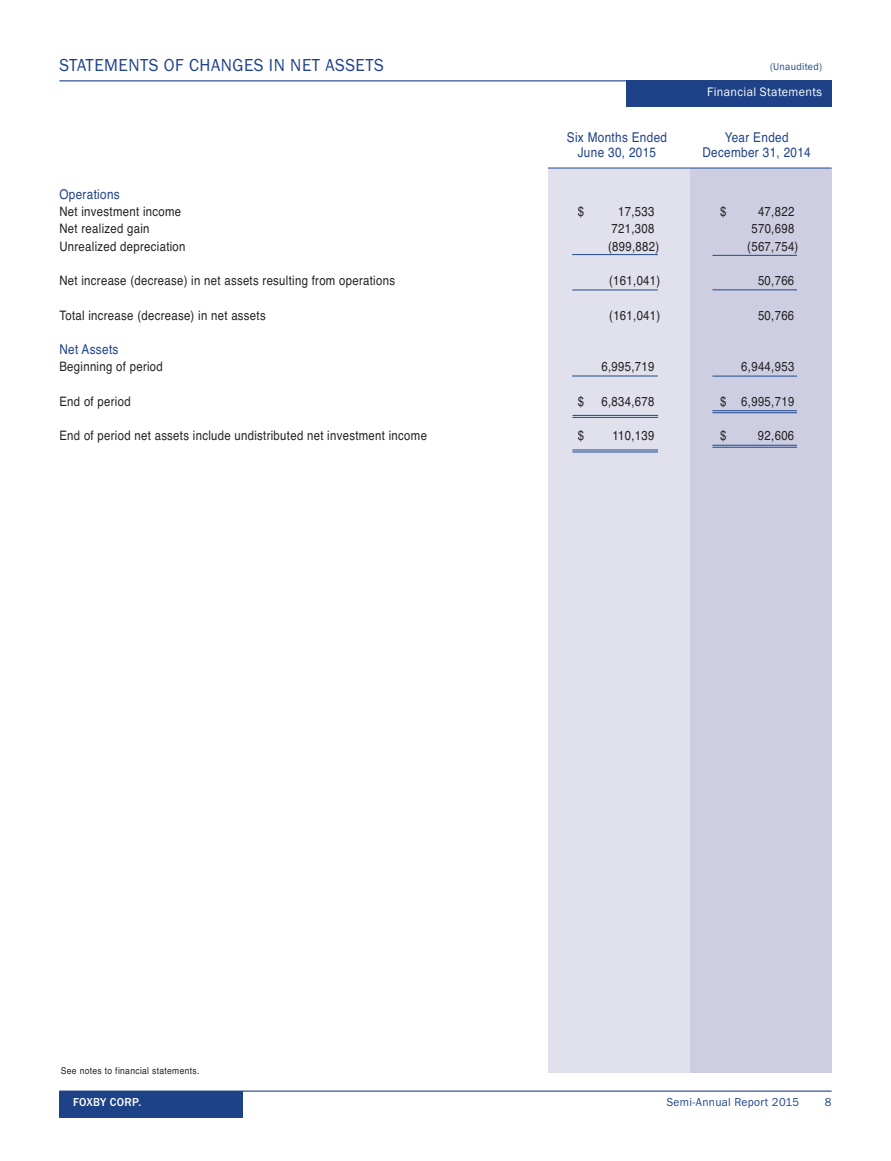
<style>
.page{position:relative;width:891px;height:1161px;background:#fff}
.page>*{position:absolute;margin:0;border:0;box-sizing:border-box;transform-origin:0 0}
.t1{font:18px "Franklin Gothic";letter-spacing:.03em;color:#1e4288;scale:.95 1}
.t2{font:13.5px "Helvetica";letter-spacing:.03em;color:#1e4288;scale:.87 1}
.t3{font:13.05px "Helvetica";letter-spacing:.03em;color:#231f20;scale:.87 1}
.t4{font:12.75px "Franklin Gothic";letter-spacing:.03em;color:#fff;scale:.95 1}
.t5{font:12px "Franklin Gothic";letter-spacing:.03em;color:#1e4288;scale:.95 1}
.t6{font:500 12px "Franklin Gothic";letter-spacing:.03em;color:#fff;scale:.95 1}
.t7{font:10.5px "Franklin Gothic";letter-spacing:.03em;color:#1e4288;scale:.95 1}
.t8{font:9.45px "Helvetica";letter-spacing:.04em;color:#231f20;scale:.9 1}
</style>
<div class="page">
<div style="left:59px;top:1091px;width:184px;height:27px;background:#1e4288"></div>
<hr style="left:59px;top:1091px;width:773px;height:1px;background:#1e4288">
<hr style="left:59px;top:80px;width:773px;height:1px;background:#1e4288">
<div style="left:626px;top:81px;width:206px;height:26px;background:#1e4288"></div>
<div style="left:690px;top:168px;width:142px;height:905px;background:#cdcee2"></div>
<div style="left:548px;top:168px;width:142px;height:905px;background:#e1e1ed"></div>
<hr style="left:548px;top:168px;width:284px;height:1px;background:#1f488c">
<hr style="left:712px;top:255px;width:85px;height:1px;background:#1f488c">
<hr style="left:712px;top:289px;width:85px;height:1px;background:#1f488c">
<hr style="left:712px;top:376px;width:85px;height:1px;background:#1f488c">
<hr style="left:712px;top:410px;width:85px;height:1px;background:#1f488c">
<hr style="left:712px;top:412px;width:85px;height:1px;background:#1f488c">
<hr style="left:712px;top:445px;width:85px;height:1px;background:#1f488c">
<hr style="left:712px;top:447px;width:85px;height:1px;background:#1f488c">
<hr style="left:572px;top:254px;width:86px;height:1px;background:#1f488c">
<hr style="left:572px;top:290px;width:86px;height:1px;background:#1f488c">
<hr style="left:572px;top:376px;width:86px;height:1px;background:#1f488c">
<hr style="left:573px;top:415px;width:85px;height:1px;background:#1f488c">
<hr style="left:573px;top:417px;width:85px;height:1px;background:#1f488c">
<hr style="left:572px;top:449px;width:86px;height:1px;background:#1f488c">
<hr style="left:572px;top:451px;width:86px;height:1px;background:#1f488c">
<h1 class="t1" style="left:59px;top:59px;width:343px">STATEMENTS OF CHANGES IN NET ASSETS</h1>
<p class="t7" style="left:770px;top:63px;width:56px">(Unaudited)</p>
<p class="t4" style="left:707px;top:88px;width:122px">Financial Statements</p>
<p class="t2" style="left:567px;top:132px;width:117px">Six Months Ended</p>
<p class="t2" style="left:725px;top:132px;width:75px">Year Ended</p>
<p class="t2" style="left:578px;top:147px;width:92px">June 30, 2015</p>
<p class="t2" style="left:702px;top:147px;width:126px">December 31, 2014</p>
<p class="t2" style="left:59px;top:189px;width:71px">Operations</p>
<p class="t3" style="left:59px;top:207px;width:141px">Net investment income</p>
<p class="t3" style="left:578px;top:207px;width:9px">$</p>
<p class="t3" style="left:618px;top:207px;width:43px">17,533</p>
<p class="t3" style="left:720px;top:207px;width:9px">$</p>
<p class="t3" style="left:758px;top:207px;width:43px">47,822</p>
<p class="t3" style="left:59px;top:224px;width:105px">Net realized gain</p>
<p class="t3" style="left:612px;top:224px;width:51px">721,308</p>
<p class="t3" style="left:751px;top:224px;width:51px">570,698</p>
<p class="t3" style="left:59px;top:241px;width:147px">Unrealized depreciation</p>
<p class="t3" style="left:608px;top:241px;width:60px">(899,882)</p>
<p class="t3" style="left:747px;top:241px;width:60px">(567,754)</p>
<p class="t3" style="left:59px;top:276px;width:387px">Net increase (decrease) in net assets resulting from operations</p>
<p class="t3" style="left:609px;top:276px;width:60px">(161,041)</p>
<p class="t3" style="left:758px;top:276px;width:43px">50,766</p>
<p class="t3" style="left:59px;top:310px;width:239px">Total increase (decrease) in net assets</p>
<p class="t3" style="left:609px;top:310px;width:60px">(161,041)</p>
<p class="t3" style="left:758px;top:310px;width:43px">50,766</p>
<p class="t2" style="left:59px;top:344px;width:69px">Net Assets</p>
<p class="t3" style="left:59px;top:362px;width:120px">Beginning of period</p>
<p class="t3" style="left:601px;top:362px;width:62px">6,995,719</p>
<p class="t3" style="left:741px;top:362px;width:62px">6,944,953</p>
<p class="t3" style="left:59px;top:397px;width:83px">End of period</p>
<p class="t3" style="left:578px;top:397px;width:9px">$</p>
<p class="t3" style="left:601px;top:397px;width:62px">6,834,678</p>
<p class="t3" style="left:720px;top:397px;width:87px">$ 6,995,719</p>
<p class="t3" style="left:59px;top:431px;width:424px">End of period net assets include undistributed net investment income</p>
<p class="t3" style="left:578px;top:431px;width:9px">$</p>
<p class="t3" style="left:612px;top:431px;width:50px">110,139</p>
<p class="t3" style="left:720px;top:431px;width:9px">$</p>
<p class="t3" style="left:758px;top:431px;width:43px">92,606</p>
<p class="t8" style="left:61px;top:1067px;width:155px">See notes to financial statements.</p>
<p class="t6" style="left:73px;top:1098px;width:73px">FOXBY CORP.</p>
<p class="t5" style="left:667px;top:1098px;width:141px">Semi-Annual Report 2015</p>
<p class="t5" style="left:825px;top:1098px;width:9px">8</p>
</div>
